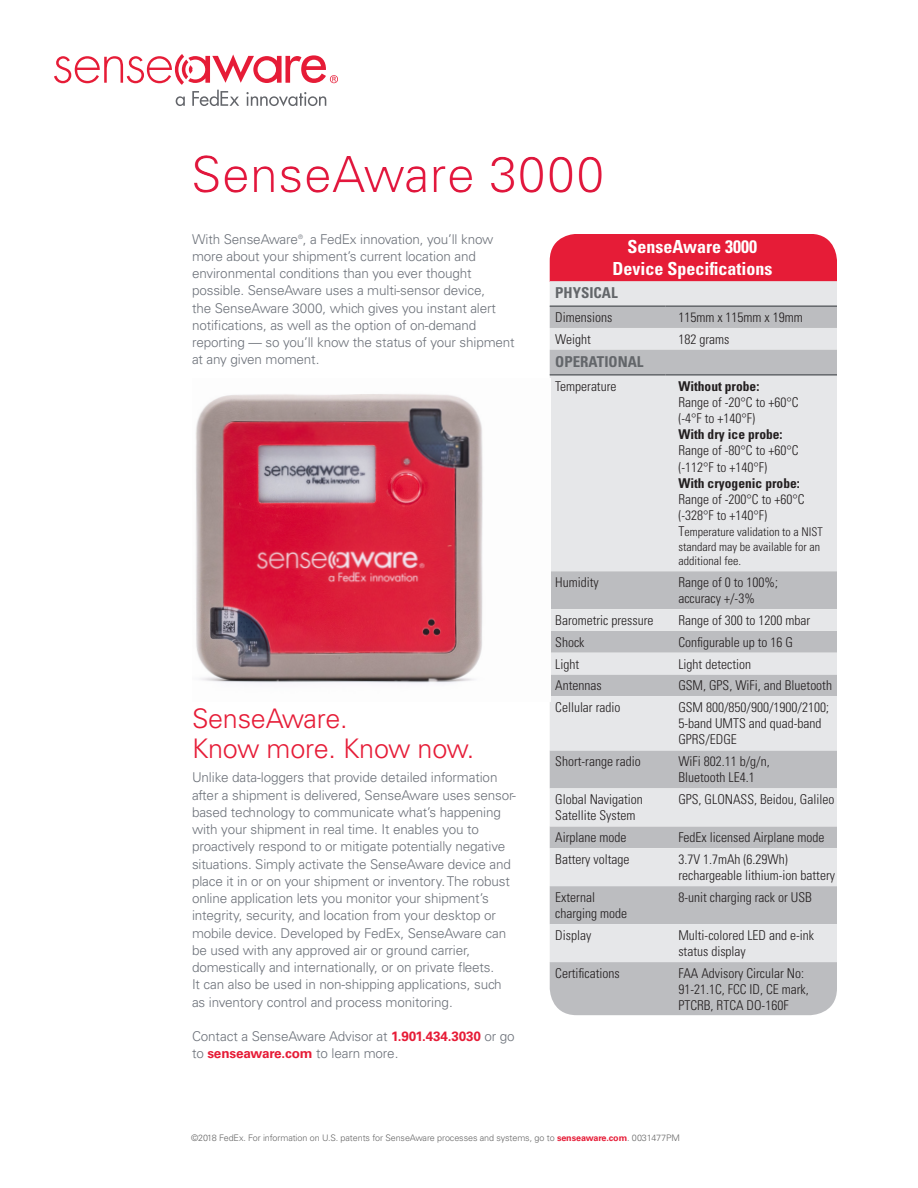
<style>
.page{position:relative;width:918px;height:1188px;background:#fff}
.page>*{position:absolute;margin:0;border:0;box-sizing:border-box;transform-origin:0 0}
.t1{font:300 49.95px "Univers LT Std";letter-spacing:.01em;color:#e4183e}
.t2{font:300 27px/30px "Univers LT Std";letter-spacing:-.01em;color:#e61c37}
.t3{font:700 condensed 18px/21.6px "Univers LT Std";color:#fff;text-align:center}
.t4{font:700 condensed 15px "Univers LT Std";color:#63666a}
.t5{font:300 13.5px/17.2px "Univers LT Std";letter-spacing:-.01em;color:#6d727a}
.t6{font:300 condensed 13.5px/16.2px "Univers LT Std";color:#231f20}
.t7{font:700 condensed 13.5px "Univers LT Std";color:#231f20}
.t8{font:300 condensed 12px/14.4px "Univers LT Std";color:#231f20}
.t9{font:300 9px "Univers LT Std";letter-spacing:-.01em;color:#666}
.s1{font-weight:700;color:#e61c37}
.s2{font-size:13.5px}
</style>
<div class="page">
<svg style="left:54px;top:54px;width:284px;height:52px"></svg>
<div style="left:550px;top:234px;width:287px;height:47px;background:#e61c37"></div>
<div style="left:550px;top:281px;width:287px;height:24px;background:#e6e7e9"></div>
<svg style="left:550px;top:307px;width:287px;height:708px;background:#c4c5c7"></svg>
<svg style="left:550px;top:376px;width:287px;height:586px;background:#d9dadd"></svg>
<hr style="left:550px;top:305px;width:116px;height:2px;background:#63666a">
<hr style="left:666px;top:305px;width:171px;height:2px;background:#63666a">
<hr style="left:550px;top:374px;width:116px;height:2px;background:#63666a">
<hr style="left:666px;top:374px;width:171px;height:2px;background:#63666a">
<img style="left:195px;top:394px;width:288px;height:289px">
<h1 class="t1" style="left:191px;top:144px;width:415px">SenseAware 3000</h1>
<p class="t5" style="left:192px;top:230px;width:324px">With SenseAware<sup>®</sup>, a FedEx innovation, you’ll know more about your shipment’s current location and environmental conditions than you ever thought possible. SenseAware uses a multi-sensor device,<br>the SenseAware 3000, which gives you instant alert notifications, as well as the option of on-demand reporting — so you’ll know the status of your shipment at any given moment.</p>
<h2 class="t2" style="left:192px;top:704px;width:284px">SenseAware.<br>Know more. Know now.</h2>
<p class="t5" style="left:192px;top:769px;width:326px">Unlike data-loggers that provide detailed information after a shipment is delivered, SenseAware uses sensor&shy;based technology to communicate what’s happening with your shipment in real time. It enables you to proactively respond to or mitigate potentially negative situations. Simply activate the SenseAware device and place it in or on your shipment or inventory. The robust online application lets you monitor your shipment’s integrity, security, and location from your desktop or mobile device. Developed by FedEx, SenseAware can be used with any approved air or ground carrier, domestically and internationally, or on private fleets.<br>It can also be used in non-shipping applications, such as inventory control and process monitoring.</p>
<p class="t5" style="left:192px;top:1028px;width:324px">Contact a SenseAware Advisor at <span class="s1">1.901.434.3030</span> or go to <span class="s1">senseaware.com</span> to learn more.</p>
<h3 class="t3" style="left:612px;top:236px;width:162px">SenseAware 3000<br>Device Specifications</h3>
<p class="t4" style="left:555px;top:283px;width:64px">PHYSICAL</p>
<p class="t6" style="left:555px;top:309px;width:58px">Dimensions</p>
<p class="t6" style="left:678px;top:309px;width:126px">115mm x 115mm x 19mm</p>
<p class="t6" style="left:555px;top:331px;width:37px">Weight</p>
<p class="t6" style="left:678px;top:331px;width:52px">182 grams</p>
<p class="t4" style="left:555px;top:352px;width:90px">OPERATIONAL</p>
<p class="t6" style="left:555px;top:378px;width:63px">Temperature</p>
<p class="t7" style="left:678px;top:378px;width:82px">Without probe:</p>
<p class="t6" style="left:678px;top:394px;width:122px">Range of -20°C to +60°C (-4°F to +140°F)</p>
<p class="t7" style="left:678px;top:426px;width:106px">With dry ice probe:</p>
<p class="t6" style="left:678px;top:443px;width:122px">Range of -80°C to +60°C (-112°F to +140°F)</p>
<p class="t7" style="left:678px;top:475px;width:123px">With cryogenic probe:</p>
<p class="t6" style="left:678px;top:491px;width:128px">Range of -200°C to +60°C (-328°F to +140°F)</p>
<p class="t8" style="left:678px;top:525px;width:146px"><span class="s2">T</span>emperature validation to a NIST standard may be available for an additional fee.</p>
<p class="t6" style="left:555px;top:574px;width:45px">Humidity</p>
<p class="t6" style="left:678px;top:574px;width:101px">Range of 0 to 100%; accuracy +/-3%</p>
<p class="t6" style="left:555px;top:612px;width:100px">Barometric pressure</p>
<p class="t6" style="left:678px;top:612px;width:133px">Range of 300 to 1200 mbar</p>
<p class="t6" style="left:555px;top:634px;width:31px">Shock</p>
<p class="t6" style="left:678px;top:634px;width:116px">Configurable up to 16 G</p>
<p class="t6" style="left:555px;top:656px;width:25px">Light</p>
<p class="t6" style="left:678px;top:656px;width:74px">Light detection</p>
<p class="t6" style="left:555px;top:677px;width:48px">Antennas</p>
<p class="t6" style="left:678px;top:677px;width:155px">GSM, GPS, WiFi, and Bluetooth</p>
<p class="t6" style="left:555px;top:699px;width:67px">Cellular radio</p>
<p class="t6" style="left:678px;top:699px;width:152px">GSM 800/850/900/1900/2100;<br>5-band UMTS and quad-band<br>GPRS/EDGE</p>
<p class="t6" style="left:555px;top:753px;width:87px">Short-range radio</p>
<p class="t6" style="left:678px;top:753px;width:93px">WiFi 802.11 b/g/n,<br>Bluetooth LE4.1</p>
<p class="t6" style="left:555px;top:791px;width:89px">Global Navigation<br>Satellite System</p>
<p class="t6" style="left:678px;top:791px;width:157px">GPS, GLONASS, Beidou, Galileo</p>
<p class="t6" style="left:555px;top:829px;width:73px">Airplane mode</p>
<p class="t6" style="left:678px;top:829px;width:148px">FedEx licensed Airplane mode</p>
<p class="t6" style="left:555px;top:851px;width:76px">Battery voltage</p>
<p class="t6" style="left:678px;top:851px;width:158px">3.7V 1.7mAh (6.29Wh) rechargeable lithium-ion battery</p>
<p class="t6" style="left:555px;top:889px;width:73px">External charging mode</p>
<p class="t6" style="left:678px;top:889px;width:135px">8-unit charging rack or USB</p>
<p class="t6" style="left:555px;top:927px;width:37px">Display</p>
<p class="t6" style="left:678px;top:927px;width:137px">Multi-colored LED and e-ink status display</p>
<p class="t6" style="left:555px;top:965px;width:66px">Certifications</p>
<p class="t6" style="left:678px;top:965px;width:132px">FAA Advisory Circular No:<br>91-21.1C, FCC ID, CE mark,<br>PTCRB, RTCA DO-160F</p>
<p class="t9" style="left:191px;top:1132px;width:490px">©2018 FedEx. For information on U.S. patents for SenseAware processes and systems, go to <span class="s1">senseaware.com</span>. 0031477PM</p>
</div>
